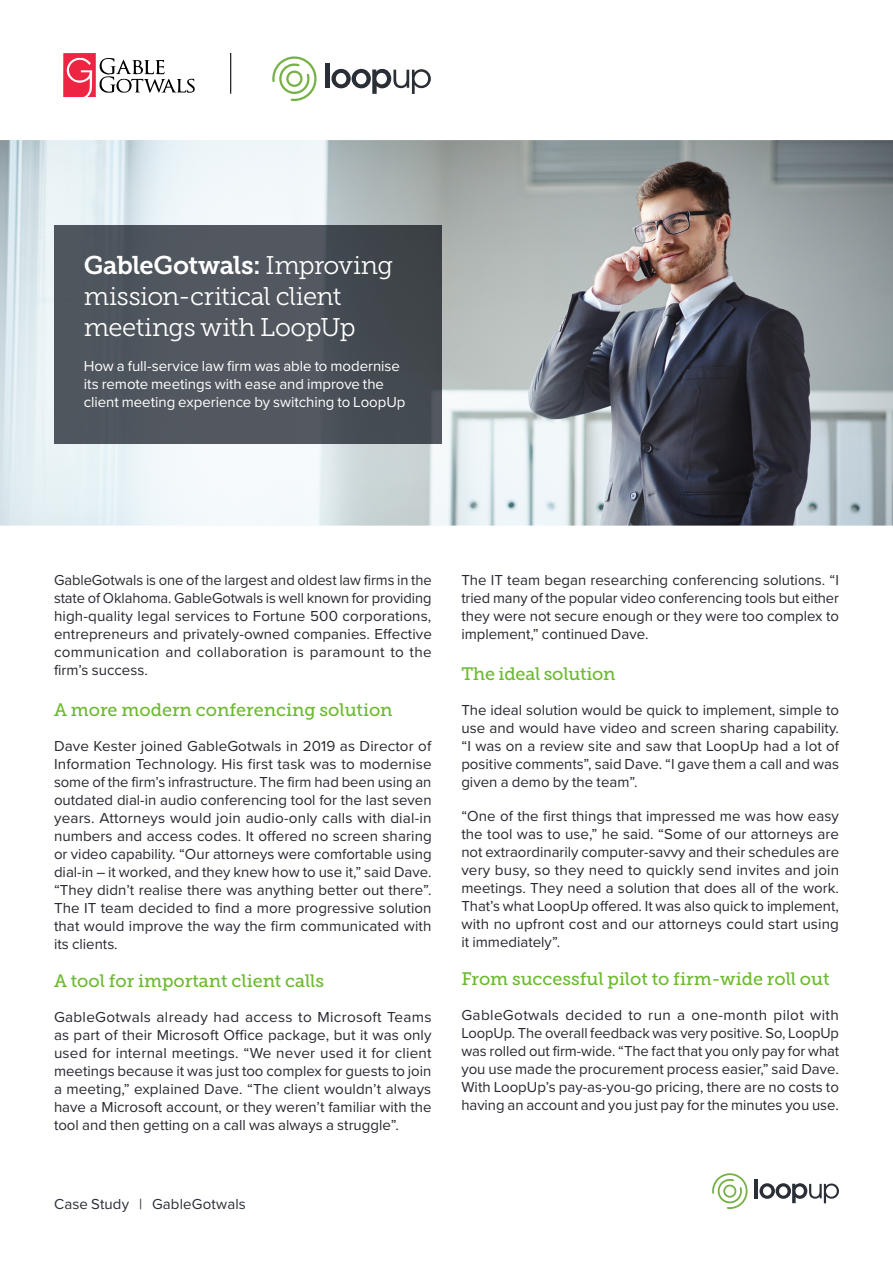
<style>
.page{position:relative;width:893px;height:1263px;background:#fff}
.page>*{position:absolute;margin:0;border:0;box-sizing:border-box;transform-origin:0 0}
.t1{font:25.5px/30.6px "Museo Slab 300";letter-spacing:-.02em;color:#fff}
.t2{font:25.5px "Museo Slab 700";letter-spacing:-.015em;color:#fff}
.t3{font:18px "Museo Slab 500";color:#6cba2f}
.t4{font:15px/18px "Proxima Nova";color:#282931;text-align:justify}
.t5{font:15px/18px "Proxima Nova";letter-spacing:-.005em;color:#fff}
.t6{font:15px "Proxima Nova";letter-spacing:.01em;color:#292e37}
.s1{font-family:"Museo Slab 300"}
</style>
<div class="page">
<img style="left:0;top:140px;width:893px;height:386px">
<img style="left:54px;top:225px;width:388px;height:218px">
<svg style="left:272px;top:56px;width:45px;height:45px"></svg>
<hr style="left:325px;top:63px;width:4px;height:25px;background:#2a2f37">
<svg style="left:331px;top:69px;width:100px;height:25px"></svg>
<hr style="left:230px;top:53px;width:1px;height:41px;background:#282931">
<svg style="left:63px;top:54px;width:132px;height:43px"></svg>
<svg style="left:712px;top:1173px;width:36px;height:36px"></svg>
<hr style="left:754px;top:1179px;width:4px;height:19px;background:#2a2f37">
<svg style="left:759px;top:1183px;width:80px;height:20px"></svg>
<h1 class="t2" style="left:84px;top:251px;width:311px">GableGotwals: <span class="s1">Improving</span></h1>
<h1 class="t1" style="left:84px;top:281px;width:273px">mission-critical client meetings with LoopUp</h1>
<p class="t5" style="left:84px;top:356px;width:323px">How a full-service law firm was able to modernise its remote meetings with ease and improve the client meeting experience by switching to LoopUp</p>
<p class="t4" style="left:54px;top:571px;width:379px">GableGotwals is one of the largest and oldest law firms in the state of Oklahoma. GableGotwals is well known for providing high-quality legal services to Fortune 500 corporations, entrepreneurs and privately-owned companies. Effective communication and collaboration is paramount to the firm’s success.</p>
<p class="t3" style="left:54px;top:700px;width:340px">A more modern conferencing solution</p>
<p class="t4" style="left:54px;top:736px;width:379px">Dave Kester joined GableGotwals in 2019 as Director of Information Technology. His first task was to modernise some of the firm’s infrastructure. The firm had been using an outdated dial-in audio conferencing tool for the last seven years. Attorneys would join audio-only calls with dial-in numbers and access codes. It offered no screen sharing or video capability. “Our attorneys were comfortable using dial-in – it worked, and they knew how to use it,” said Dave. “They didn’t realise there was anything better out there”.<br>The IT team decided to find a more progressive solution that would improve the way the firm communicated with its clients.</p>
<p class="t3" style="left:54px;top:971px;width:272px">A tool for important client calls</p>
<p class="t4" style="left:54px;top:1007px;width:379px">GableGotwals already had access to Microsoft Teams as part of their Microsoft Office package, but it was only used for internal meetings. “We never used it for client meetings because it was just too complex for guests to join a meeting,” explained Dave. “The client wouldn’t always have a Microsoft account, or they weren’t familiar with the tool and then getting on a call was always a struggle”.</p>
<p class="t6" style="left:54px;top:1193px;width:193px">Case Study | GableGotwals</p>
<p class="t4" style="left:461px;top:570px;width:379px">The IT team began researching conferencing solutions. “I tried many of the popular video conferencing tools but either they were not secure enough or they were too complex to implement,” continued Dave.</p>
<p class="t3" style="left:461px;top:664px;width:156px">The ideal solution</p>
<p class="t4" style="left:461px;top:700px;width:379px">The ideal solution would be quick to implement, simple to use and would have video and screen sharing capability. “I was on a review site and saw that LoopUp had a lot of positive comments”, said Dave. “I gave them a call and was given a demo by the team”.</p>
<p class="t4" style="left:461px;top:806px;width:379px">“One of the first things that impressed me was how easy the tool was to use,” he said. “Some of our attorneys are not extraordinarily computer-savvy and their schedules are very busy, so they need to quickly send invites and join meetings. They need a solution that does all of the work.<br>That’s what LoopUp offered. It was also quick to implement, with no upfront cost and our attorneys could start using it immediately”.</p>
<p class="t3" style="left:461px;top:969px;width:370px">From successful pilot to firm-wide roll out</p>
<p class="t4" style="left:461px;top:1005px;width:379px">GableGotwals decided to run a one-month pilot with LoopUp. The overall feedback was very positive. So, LoopUp was rolled out firm-wide. “The fact that you only pay for what you use made the procurement process easier,” said Dave.<br>With LoopUp’s pay-as-you-go pricing, there are no costs to having an account and you just pay for the minutes you use.</p>
</div>
